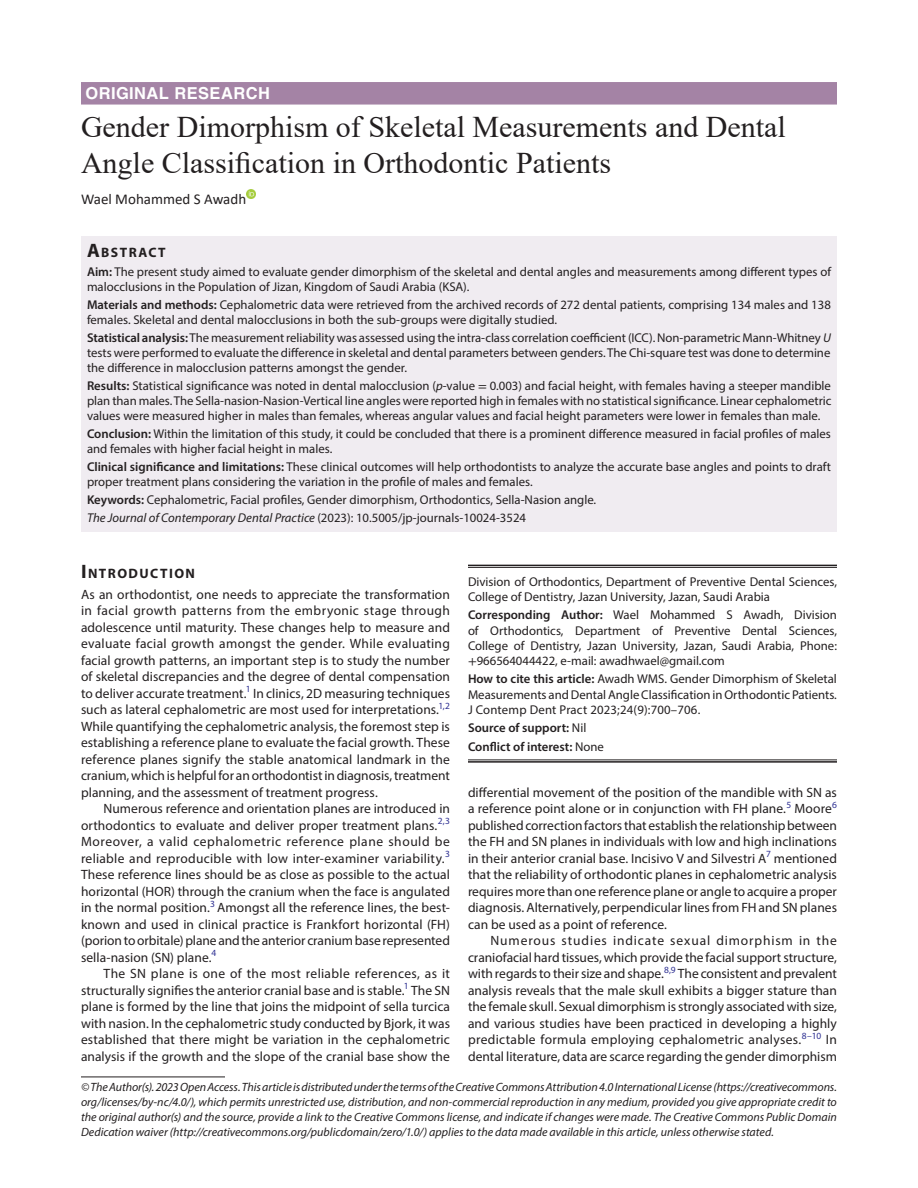
<style>
.page{position:relative;width:918px;height:1188px;background:#fff}
.page>*{position:absolute;margin:0;border:0;box-sizing:border-box;transform-origin:0 0}
.t1{font:30px/36px "Times New Roman";color:#231f20}
.ArticleType{font:700 16.5px "Helvetica LT Std";letter-spacing:.025em;color:#fff}
.AuthorName{font:15px "Calibri";color:#231f20}
.Head-1{font:700 13.65px "Myriad Pro";letter-spacing:.105em;color:#231f20}
.AbstractTitle{font:700 13.65px "Myriad Pro";letter-spacing:.105em;color:#231f20}
.Para-Indent{font:13.5px/16.5px "Myriad Pro";color:#231f20;text-align:justify}
.Para-NoIndent{font:13.5px/16.5px "Myriad Pro";color:#231f20;text-align:justify}
.Abstract-Para-first{font:12.75px/15px "Myriad Pro";color:#231f20}
.Corresponding_Author{font:12.75px/15.3px "Myriad Pro";color:#231f20;text-align:justify}
.How_to_Cite{font:12.75px/15.3px "Myriad Pro";letter-spacing:.005em;color:#231f20;text-align:justify}
.Affiliation-first{font:12.75px/15.3px "Myriad Pro";color:#231f20}
.Keywords{font:12.75px "Myriad Pro";color:#231f20}
.JT_DOI{font:italic 12.75px "Myriad Pro";color:#231f20}
.COI{font:600 12.75px "Myriad Pro";color:#231f20}
.Source{font:600 12.75px "Myriad Pro";color:#231f20}
.FootNote{font:italic 12px/15px "Myriad Pro";color:#231f20;text-align:justify}
.s1{font-size:19.5px}
.s2{font-weight:600}
.s3{font-style:italic}
.s4{font-family:"STIX General"}
.s5{font-style:normal}
.s6{font-weight:400}
</style>
<div class="page">
<div style="left:81px;top:82px;width:756px;height:23px;background:#a483a5"></div>
<div style="left:81px;top:236px;width:756px;height:26px;background:#f0ecf1"></div>
<div style="left:81px;top:261px;width:756px;height:39px;background:#f0ecf1"></div>
<div style="left:81px;top:294px;width:756px;height:39px;background:#f0ecf1"></div>
<div style="left:81px;top:327px;width:756px;height:54px;background:#f0ecf1"></div>
<div style="left:81px;top:375px;width:756px;height:54px;background:#f0ecf1"></div>
<div style="left:81px;top:423px;width:756px;height:39px;background:#f0ecf1"></div>
<div style="left:81px;top:456px;width:756px;height:39px;background:#f0ecf1"></div>
<div style="left:81px;top:489px;width:756px;height:24px;background:#f0ecf1"></div>
<div style="left:81px;top:507px;width:756px;height:24px;background:#f0ecf1"></div>
<svg style="left:246px;top:189px;width:9px;height:9px"></svg>
<hr style="left:81px;top:1077px;width:144px;height:1px;background:#231f20">
<hr style="left:468px;top:565px;width:369px;height:1px;background:#231f20">
<hr style="left:468px;top:567px;width:369px;height:1px;background:#231f20">
<hr style="left:468px;top:760px;width:369px;height:1px;background:#231f20">
<hr style="left:468px;top:761px;width:369px;height:2px;background:#231f20">
<p class="ArticleType" style="left:86px;top:83px;width:186px">ORIGINAL RESEARCH</p>
<p class="t1" style="left:81px;top:108px;width:706px">Gender Dimorphism of Skeletal Measurements and Dental<br>Angle Classification in Orthodontic Patients</p>
<p class="AuthorName" style="left:81px;top:189px;width:167px">Wael Mohammed S Awadh</p>
<p class="AbstractTitle" style="left:87px;top:243px;width:80px"><span class="s1">A</span>BSTRACT</p>
<p class="Abstract-Para-first" style="left:87px;top:264px;width:746px"><span class="s2">Aim:</span> The present study aimed to evaluate gender dimorphism of the skeletal and dental angles and measurements among different types of malocclusions in the Population of Jizan, Kingdom of Saudi Arabia (KSA).</p>
<p class="Abstract-Para-first" style="left:87px;top:297px;width:745px"><span class="s2">Materials and methods:</span> Cephalometric data were retrieved from the archived records of 272 dental patients, comprising 134 males and 138 females. Skeletal and dental malocclusions in both the sub-groups were digitally studied.</p>
<p class="Abstract-Para-first" style="left:87px;top:330px;width:746px;text-align:justify"><span class="s2">Statistical analysis:</span> The measurement reliability was assessed using the intra-class correlation coefficient (ICC). Non-parametric Mann-Whitney <span class="s3">U </span>tests were performed to evaluate the difference in skeletal and dental parameters between genders. The Chi-square test was done to determine the difference in malocclusion patterns amongst the gender.</p>
<p class="Abstract-Para-first" style="left:87px;top:378px;width:746px;text-align:justify"><span class="s2">Results:</span> Statistical significance was noted in dental malocclusion (<span class="s3">p</span>-value <span class="s4">=</span> 0.003) and facial height, with females having a steeper mandible plan than males. The Sella-nasion-Nasion-Vertical line angles were reported high in females with no statistical significance. Linear cephalometric values were measured higher in males than females, whereas angular values and facial height parameters were lower in females than male.</p>
<p class="Abstract-Para-first" style="left:87px;top:426px;width:745px"><span class="s2">Conclusion:</span> Within the limitation of this study, it could be concluded that there is a prominent difference measured in facial profiles of males and females with higher facial height in males.</p>
<p class="Abstract-Para-first" style="left:87px;top:459px;width:745px"><span class="s2">Clinical significance and limitations:</span> These clinical outcomes will help orthodontists to analyze the accurate base angles and points to draft proper treatment plans considering the variation in the profile of males and females.</p>
<p class="Keywords" style="left:87px;top:492px;width:511px"><span class="s2">Keywords:</span> Cephalometric, Facial profiles, Gender dimorphism, Orthodontics, Sella-Nasion angle.</p>
<p class="JT_DOI" style="left:87px;top:510px;width:441px">The Journal of Contemporary Dental Practice <span class="s5">(2023): 10.5005/jp-journals-10024-3524</span></p>
<p class="Head-1" style="left:81px;top:564px;width:116px"><span class="s1">I</span>NTRODUCTION</p>
<p class="Para-NoIndent" style="left:81px;top:586px;width:371px">As an orthodontist, one needs to appreciate the transformation in facial growth patterns from the embryonic stage through adolescence until maturity. These changes help to measure and evaluate facial growth amongst the gender. While evaluating facial growth patterns, an important step is to study the number of skeletal discrepancies and the degree of dental compensation to deliver accurate treatment.<sup>1</sup> In clinics, 2D measuring techniques such as lateral cephalometric are most used for interpretations.<sup>1,2<br></sup>While quantifying the cephalometric analysis, the foremost step is establishing a reference plane to evaluate the facial growth. These reference planes signify the stable anatomical landmark in the cranium, which is helpful for an orthodontist in diagnosis, treatment planning, and the assessment of treatment progress.</p>
<p class="Para-Indent" style="left:81px;top:800px;width:371px;text-indent:22px">Numerous reference and orientation planes are introduced in orthodontics to evaluate and deliver proper treatment plans.<sup>2,3<br></sup>Moreover, a valid cephalometric reference plane should be reliable and reproducible with low inter-examiner variability.<sup>3<br></sup>These reference lines should be as close as possible to the actual horizontal (HOR) through the cranium when the face is angulated in the normal position.<sup>3</sup> Amongst all the reference lines, the best&shy;known and used in clinical practice is Frankfort horizontal (FH) (porion to orbitale) plane and the anterior cranium base represented sella-nasion (SN) plane.<sup>4</sup></p>
<p class="Para-Indent" style="left:81px;top:965px;width:371px;text-indent:22px">The SN plane is one of the most reliable references, as it structurally signifies the anterior cranial base and is stable.<sup>1</sup> The SN plane is formed by the line that joins the midpoint of sella turcica with nasion. In the cephalometric study conducted by Bjork, it was established that there might be variation in the cephalometric analysis if the growth and the slope of the cranial base show the</p>
<p class="Affiliation-first" style="left:468px;top:574px;width:370px">Division of Orthodontics, Department of Preventive Dental Sciences,<br>College of Dentistry, Jazan University, Jazan, Saudi Arabia</p>
<p class="Corresponding_Author" style="left:468px;top:607px;width:371px"><span class="s2">Corresponding Author:</span> Wael Mohammed S Awadh, Division of Orthodontics, Department of Preventive Dental Sciences, College of Dentistry, Jazan University, Jazan, Saudi Arabia, Phone: <span class="s4">+</span>966564044422, e-mail: awadhwael@gmail.com</p>
<p class="How_to_Cite" style="left:468px;top:671px;width:371px"><span class="s2">How to cite this article:</span> Awadh WMS. Gender Dimorphism of Skeletal Measurements and Dental Angle Classification in Orthodontic Patients.<br>J Contemp Dent Pract 2023;24(9):700–706.</p>
<p class="Source" style="left:468px;top:720px;width:120px">Source of support: <span class="s6">Nil</span></p>
<p class="COI" style="left:468px;top:738px;width:137px">Conflict of interest: <span class="s6">None</span></p>
<p class="Para-Indent" style="left:468px;top:784px;width:371px">differential movement of the position of the mandible with SN as a reference point alone or in conjunction with FH plane.<sup>5</sup> Moore<sup>6 </sup>published correction factors that establish the relationship between the FH and SN planes in individuals with low and high inclinations in their anterior cranial base. Incisivo V and Silvestri A<sup>7</sup> mentioned that the reliability of orthodontic planes in cephalometric analysis requires more than one reference plane or angle to acquire a proper diagnosis. Alternatively, perpendicular lines from FH and SN planes can be used as a point of reference.</p>
<p class="Para-Indent" style="left:468px;top:932px;width:371px;text-indent:23px">Numerous studies indicate sexual dimorphism in the craniofacial hard tissues, which provide the facial support structure, with regards to their size and shape.<sup>8,9</sup> The consistent and prevalent analysis reveals that the male skull exhibits a bigger stature than the female skull. Sexual dimorphism is strongly associated with size, and various studies have been practiced in developing a highly predictable formula employing cephalometric analyses.<sup>8–10</sup> In dental literature, data are scarce regarding the gender dimorphism</p>
<p class="FootNote" style="left:81px;top:1079px;width:758px">© The Author(s). 2023 Open Access. This article is distributed under the terms of the Creative Commons Attribution 4.0 International License (https://creativecommons. org/licenses/by-nc/4.0/), which permits unrestricted use, distribution, and non-commercial reproduction in any medium, provided you give appropriate credit to the original author(s) and the source, provide a link to the Creative Commons license, and indicate if changes were made. The Creative Commons Public Domain Dedication waiver (http://creativecommons.org/publicdomain/zero/1.0/) applies to the data made available in this article, unless otherwise stated.</p>
</div>
